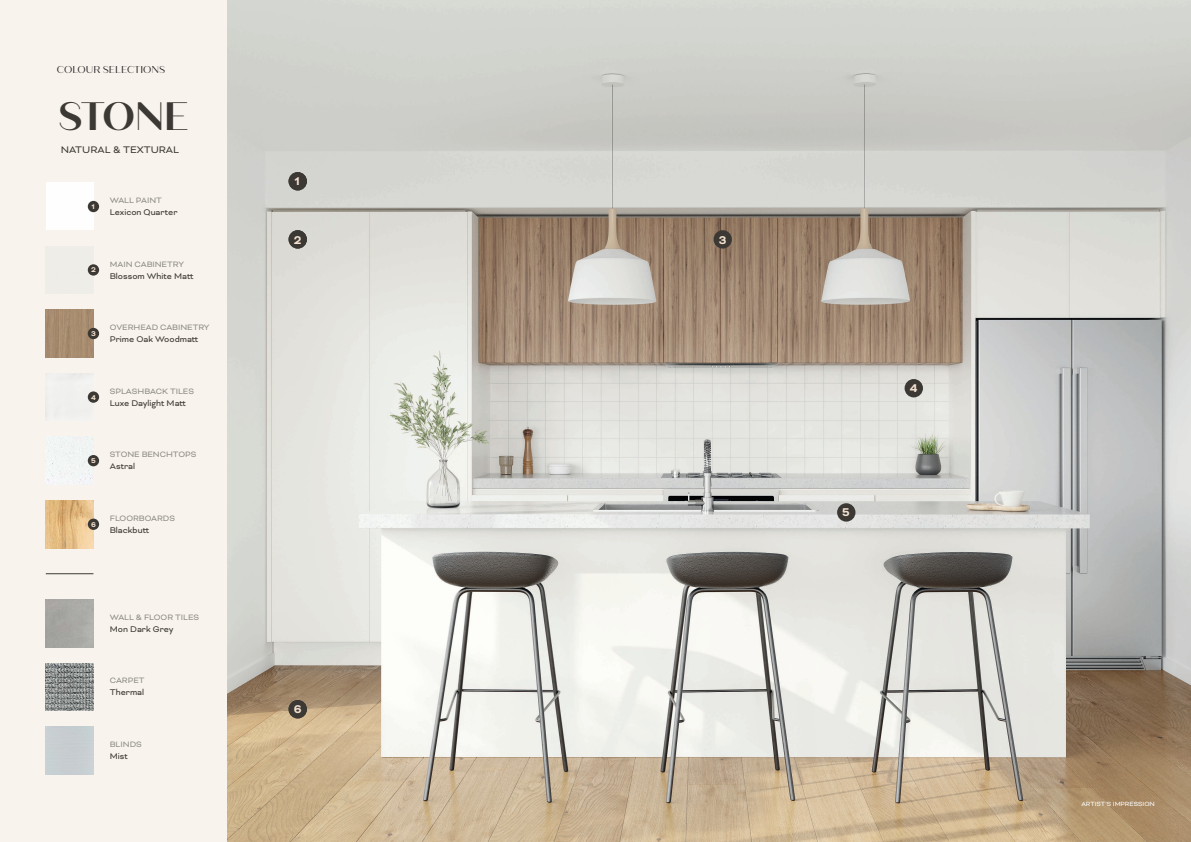
<style>
.page{position:relative;width:1191px;height:842px;background:#f8f3ed}
.page>*{position:absolute;margin:0;border:0;box-sizing:border-box;transform-origin:0 0}
.t1{font:700 39.6px "Quiche Sans";letter-spacing:-.02em;color:#3c3934}
.t2{font:700 13px "Bicyclette";color:#f3e2d1}
.t3{font:11px "Bicyclette";color:#3c3934}
.Header_1{font:10px "Quiche Sans";color:#231f20}
.cs_name{font:9.5px "Bicyclette";color:#3c3934}
.colour_selection_heading{font:9px "Bicyclette";color:#8c8a84}
.t4{font:700 8px "Bicyclette";color:#f3e2d1}
.Artists_Impression{font:7px "Bicyclette";color:#fff}
</style>
<div class="page">
<img style="left:227px;top:0;width:964px;height:842px">
<div style="left:46px;top:183px;width:47px;height:47px;background:#fefefe"></div>
<div style="left:46px;top:246px;width:47px;height:47px;background:#eeede8"></div>
<img style="left:46px;top:310px;width:47px;height:47px">
<img style="left:46px;top:500px;width:47px;height:48px">
<img style="left:46px;top:437px;width:47px;height:47px">
<img style="left:46px;top:663px;width:47px;height:48px">
<div style="left:88px;top:201px;width:11px;height:11px;background:#3c3934;border-radius:50%"></div>
<div style="left:88px;top:264px;width:11px;height:12px;background:#3c3934;border-radius:50%"></div>
<div style="left:88px;top:328px;width:11px;height:11px;background:#3c3934;border-radius:50%"></div>
<div style="left:88px;top:391px;width:11px;height:12px;background:#3c3934;border-radius:50%"></div>
<div style="left:88px;top:455px;width:11px;height:11px;background:#3c3934;border-radius:50%"></div>
<div style="left:88px;top:519px;width:11px;height:11px;background:#3c3934;border-radius:50%"></div>
<hr style="left:46px;top:573px;width:47px;height:1px;background:#3c3934">
<div style="left:288px;top:230px;width:19px;height:19px;background:#3c3934;border-radius:50%"></div>
<div style="left:288px;top:172px;width:19px;height:18px;background:#3c3934;border-radius:50%"></div>
<div style="left:288px;top:700px;width:19px;height:18px;background:#3c3934;border-radius:50%"></div>
<div style="left:713px;top:230px;width:19px;height:19px;background:#3c3934;border-radius:50%"></div>
<div style="left:904px;top:379px;width:19px;height:18px;background:#3c3934;border-radius:50%"></div>
<div style="left:837px;top:503px;width:18px;height:19px;background:#3c3934;border-radius:50%"></div>
<p class="Header_1" style="left:57px;top:63px;width:110px">COLOUR SELECTIONS</p>
<p class="t1" style="left:58px;top:93px;width:132px">STONE</p>
<p class="t3" style="left:61px;top:144px;width:120px">NATURAL &amp; TEXTURAL</p>
<p class="t4" style="left:91px;top:202px;width:5px">1</p>
<p class="colour_selection_heading" style="left:110px;top:195px;width:54px">WALL PAINT</p>
<p class="cs_name" style="left:110px;top:207px;width:69px">Lexicon Quarter</p>
<p class="t4" style="left:91px;top:265px;width:6px">2</p>
<p class="colour_selection_heading" style="left:110px;top:259px;width:76px">MAIN CABINETRY</p>
<p class="cs_name" style="left:110px;top:270px;width:85px">Blossom White Matt</p>
<p class="t4" style="left:91px;top:329px;width:6px">3</p>
<p class="colour_selection_heading" style="left:110px;top:322px;width:101px">OVERHEAD CABINETRY</p>
<p class="cs_name" style="left:110px;top:334px;width:90px">Prime Oak Woodmatt</p>
<p class="t4" style="left:91px;top:393px;width:6px">4</p>
<p class="colour_selection_heading" style="left:110px;top:386px;width:86px">SPLASHBACK TILES</p>
<p class="cs_name" style="left:110px;top:397px;width:78px">Luxe Daylight Matt</p>
<p class="t4" style="left:91px;top:456px;width:6px">5</p>
<p class="colour_selection_heading" style="left:110px;top:449px;width:88px">STONE BENCHTOPS</p>
<p class="cs_name" style="left:110px;top:461px;width:27px">Astral</p>
<p class="t4" style="left:91px;top:520px;width:6px">6</p>
<p class="colour_selection_heading" style="left:110px;top:513px;width:67px">FLOORBOARDS</p>
<p class="cs_name" style="left:110px;top:525px;width:41px">Blackbutt</p>
<p class="colour_selection_heading" style="left:110px;top:612px;width:91px">WALL &amp; FLOOR TILES</p>
<p class="cs_name" style="left:110px;top:623px;width:65px">Mon Dark Grey</p>
<p class="colour_selection_heading" style="left:110px;top:675px;width:36px">CARPET</p>
<p class="cs_name" style="left:110px;top:687px;width:36px">Thermal</p>
<p class="colour_selection_heading" style="left:110px;top:739px;width:33px">BLINDS</p>
<p class="cs_name" style="left:110px;top:751px;width:20px">Mist</p>
<p class="t2" style="left:295px;top:174px;width:7px">1</p>
<p class="t2" style="left:294px;top:232px;width:9px">2</p>
<p class="t2" style="left:294px;top:702px;width:9px">6</p>
<p class="t2" style="left:718px;top:232px;width:9px">3</p>
<p class="t2" style="left:842px;top:505px;width:9px">5</p>
<p class="t2" style="left:909px;top:381px;width:9px">4</p>
<p class="Artists_Impression" style="left:1081px;top:800px;width:75px">ARTIST’S IMPRESSION</p>
</div>
